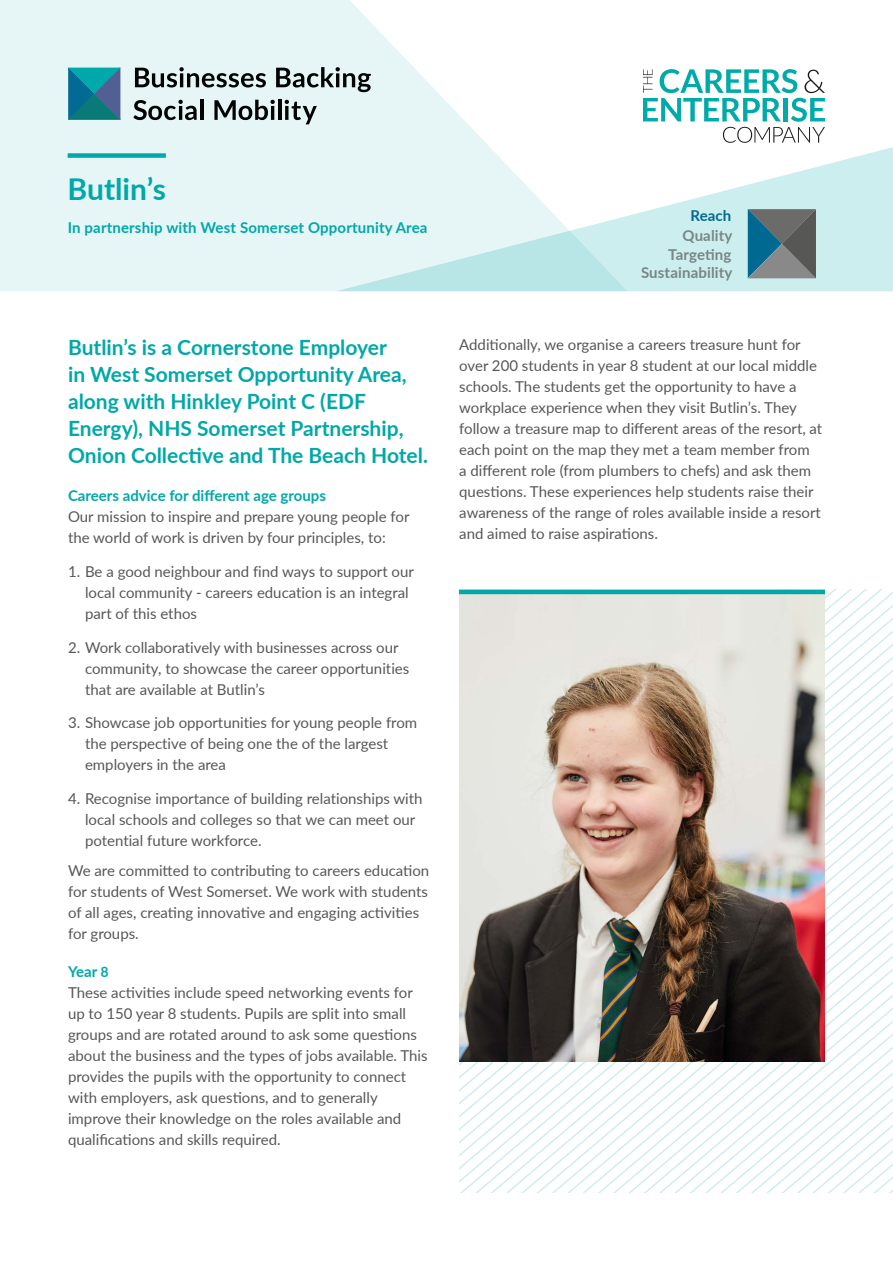
<style>
.page{position:relative;width:893px;height:1263px;background:#fff}
.page>*{position:absolute;margin:0;border:0;box-sizing:border-box;transform-origin:0 0}
.t1{font:700 30px "Lato";color:#00a8a8}
.t2{font:700 21px/27px "Lato";color:#00a8a8}
.t3{font:15px/21px "Lato";color:#575756}
.t4{font:700 15px "Lato";letter-spacing:.005em;color:#00a8a8}
.t5{font:700 15px "Lato";letter-spacing:.01em;color:#788685}
.t6{font:700 15px "Lato";letter-spacing:.01em;color:#006992}
</style>
<div class="page">
<svg style="left:753px;top:708px;width:140px;height:485px"></svg>
<svg style="left:766px;top:723px;width:127px;height:470px"></svg>
<svg style="left:773px;top:731px;width:120px;height:462px"></svg>
<svg style="left:779px;top:739px;width:114px;height:454px"></svg>
<svg style="left:785px;top:746px;width:108px;height:447px"></svg>
<svg style="left:792px;top:754px;width:101px;height:439px"></svg>
<svg style="left:0;top:0;width:486px;height:291px;background:#e7f6f6"></svg>
<svg style="left:336px;top:144px;width:557px;height:147px"></svg>
<svg style="left:643px;top:69px;width:182px;height:74px"></svg>
<div style="left:68px;top:153px;width:98px;height:5px;background:#00a8a8"></div>
<svg style="left:68px;top:68px;width:52px;height:52px;background:#187b92"></svg>
<svg style="left:135px;top:67px;width:131px;height:21px;background:#939e9e"></svg>
<svg style="left:276px;top:67px;width:95px;height:25px;background:#99a4a4"></svg>
<svg style="left:133px;top:100px;width:64px;height:20px"></svg>
<hr style="left:200px;top:100px;width:3px;height:20px;background:#010202">
<svg style="left:214px;top:100px;width:61px;height:20px"></svg>
<hr style="left:278px;top:100px;width:3px;height:20px;background:#010202">
<svg style="left:285px;top:100px;width:32px;height:24px"></svg>
<svg style="left:748px;top:209px;width:68px;height:69px;background:#536d77"></svg>
<img style="left:459px;top:594px;width:366px;height:467px">
<hr style="left:459px;top:590px;width:366px;height:4px;background:#00a8a8">
<h1 class="t1" style="left:68px;top:167px;width:100px">Butlin’s</h1>
<p class="t4" style="left:68px;top:217px;width:361px">In partnership with West Somerset Opportunity Area</p>
<h2 class="t2" style="left:68px;top:333px;width:361px">Butlin’s is a Cornerstone Employer<br>in West Somerset Opportunity Area, along with Hinkley Point C (EDF Energy), NHS Somerset Partnership, Onion Collective and The Beach Hotel.</h2>
<p class="t4" style="left:68px;top:484px;width:259px">Careers advice for different age groups</p>
<p class="t3" style="left:68px;top:505px;width:343px">Our mission to inspire and prepare young people for the world of work is driven by four principles, to:</p>
<p class="t3" style="left:85px;top:560px;width:330px;text-indent:-17px">1. Be a good neighbour and find ways to support our local community - careers education is an integral part of this ethos</p>
<p class="t3" style="left:85px;top:636px;width:326px;text-indent:-17px">2. Work collaboratively with businesses across our community, to showcase the career opportunities that are available at Butlin’s</p>
<p class="t3" style="left:85px;top:712px;width:334px;text-indent:-17px">3. Showcase job opportunities for young people from the perspective of being one the of the largest employers in the area</p>
<p class="t3" style="left:85px;top:787px;width:339px;text-indent:-17px">4. Recognise importance of building relationships with local schools and colleges so that we can meet our potential future workforce.</p>
<p class="t3" style="left:68px;top:859px;width:363px">We are committed to contributing to careers education for students of West Somerset. We work with students of all ages, creating innovative and engaging activities for groups.</p>
<p class="t4" style="left:68px;top:960px;width:42px">Year 8</p>
<p class="t3" style="left:68px;top:981px;width:361px">These activities include speed networking events for up to 150 year 8 students. Pupils are split into small groups and are rotated around to ask some questions about the business and the types of jobs available. This provides the pupils with the opportunity to connect with employers, ask questions, and to generally improve their knowledge on the roles available and qualifications and skills required.</p>
<p class="t6" style="left:690px;top:205px;width:43px">Reach</p>
<p class="t5" style="left:682px;top:224px;width:52px">Quality</p>
<p class="t5" style="left:668px;top:244px;width:65px">Targeting</p>
<p class="t5" style="left:641px;top:262px;width:93px">Sustainability</p>
<p class="t3" style="left:459px;top:334px;width:365px">Additionally, we organise a careers treasure hunt for over 200 students in year 8 student at our local middle schools. The students get the opportunity to have a workplace experience when they visit Butlin’s. They follow a treasure map to different areas of the resort, at each point on the map they met a team member from<br>a different role (from plumbers to chefs) and ask them questions. These experiences help students raise their awareness of the range of roles available inside a resort and aimed to raise aspirations.</p>
</div>
